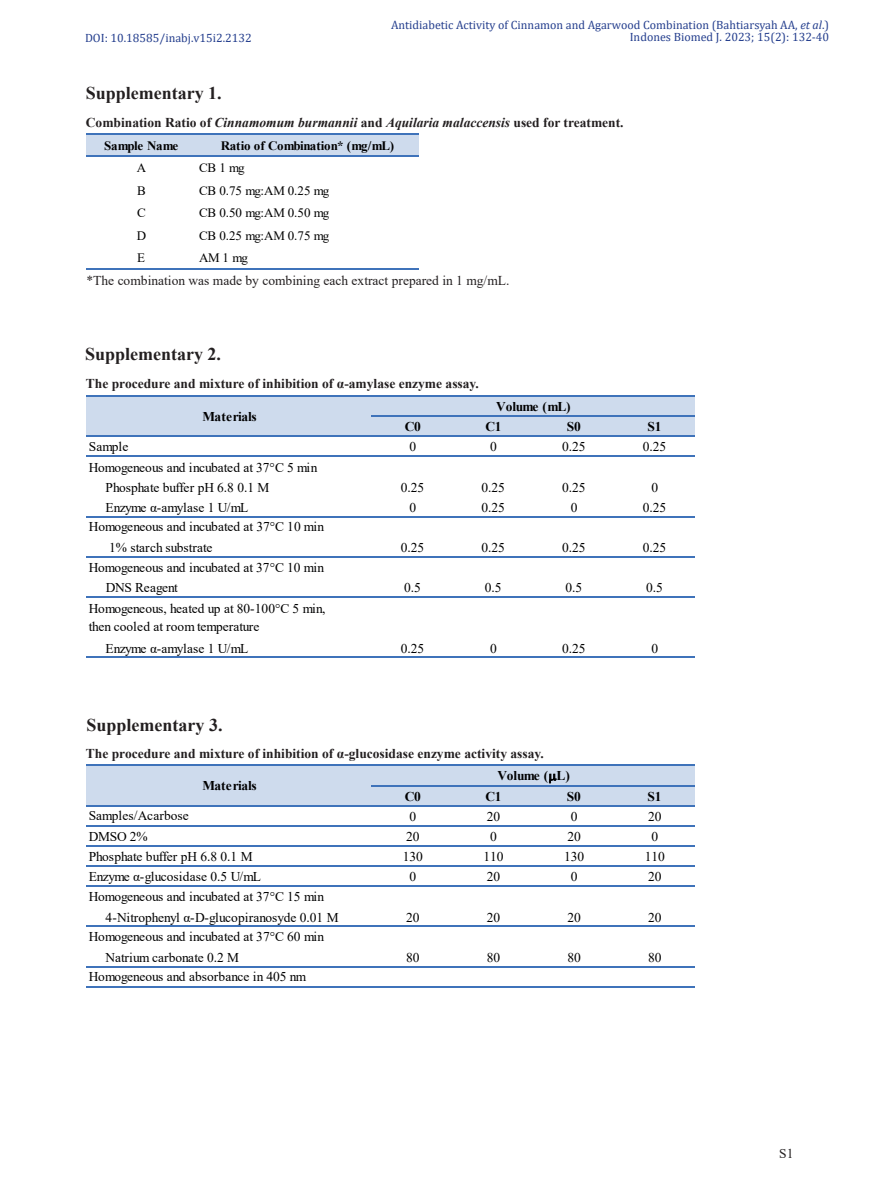
<style>
.page{position:relative;width:893px;height:1191px;background:#fff}
.page>*{position:absolute;margin:0;border:0;box-sizing:border-box;transform-origin:0 0}
.Figure_Legend{font:700 18px "Times New Roman";color:#231f20}
.Figure_Legend-2{font:700 13.5px "Times New Roman";color:#231f20}
.Figure_Legend-3{font:italic 700 13.5px "Times New Roman";color:#231f20}
.Figure_Legend-4{font:13.5px "Times New Roman";color:#231f20}
.t1{font:13.35px/20.1px "Times New Roman";color:#000001}
.t2{font:700 13.35px "Times New Roman";letter-spacing:-.02em;color:#000001}
.t3{font:13.35px "Times New Roman";letter-spacing:-.045em;color:#000001}
.t4{font:13.35px "Times New Roman";letter-spacing:-.02em;color:#000001}
.t5{font:700 13.35px "Times New Roman";letter-spacing:-.04em;color:#000001}
.t6{font:12.9px "Times New Roman";letter-spacing:-.02em;color:#000001}
.t7{font:700 12.9px "Times New Roman";letter-spacing:-.02em;color:#000001}
.t8{font:12px "Cambria";color:#253f8e}
.s1{font-style:italic}
.s2{font-style:normal}
</style>
<div class="page">
<div style="left:86px;top:134px;width:333px;height:23px;background:#cedbed"></div>
<hr style="left:86px;top:133px;width:333px;height:1px;background:#3f73ba">
<hr style="left:86px;top:155px;width:333px;height:2px;background:#3f73ba">
<hr style="left:86px;top:268px;width:333px;height:1px;background:#3f73ba">
<div style="left:86px;top:396px;width:609px;height:41px;background:#cedbed"></div>
<hr style="left:86px;top:395px;width:609px;height:1px;background:#3f73ba">
<hr style="left:372px;top:415px;width:323px;height:1px;background:#3f73ba">
<hr style="left:86px;top:435px;width:609px;height:2px;background:#3f73ba">
<hr style="left:86px;top:455px;width:609px;height:2px;background:#3f73ba">
<hr style="left:86px;top:516px;width:609px;height:1px;background:#3f73ba">
<hr style="left:86px;top:556px;width:609px;height:1px;background:#3f73ba">
<hr style="left:86px;top:596px;width:609px;height:1px;background:#3f73ba">
<hr style="left:86px;top:656px;width:609px;height:2px;background:#3f73ba">
<div style="left:86px;top:765px;width:609px;height:41px;background:#cedbed"></div>
<hr style="left:86px;top:765px;width:609px;height:1px;background:#3f73ba">
<hr style="left:372px;top:785px;width:323px;height:1px;background:#3f73ba">
<hr style="left:86px;top:805px;width:609px;height:1px;background:#3f73ba">
<hr style="left:86px;top:825px;width:609px;height:1px;background:#3f73ba">
<hr style="left:86px;top:845px;width:609px;height:1px;background:#3f73ba">
<hr style="left:86px;top:865px;width:609px;height:1px;background:#3f73ba">
<hr style="left:86px;top:885px;width:609px;height:2px;background:#3f73ba">
<hr style="left:86px;top:925px;width:609px;height:2px;background:#3f73ba">
<hr style="left:86px;top:966px;width:609px;height:1px;background:#3f73ba">
<hr style="left:86px;top:986px;width:609px;height:1px;background:#3f73ba">
<svg style="left:549px;top:774px;width:7px;height:9px"></svg>
<p class="t8" style="left:391px;top:18px;width:440px">Antidiabetic Activity of Cinnamon and Agarwood Combination (Bahtiarsyah AA, <span class="s1">et al</span>.)</p>
<p class="t8" style="left:85px;top:31px;width:168px">DOI: 10.18585/inabj.v15i2.2132</p>
<p class="t8" style="left:630px;top:30px;width:201px">Indones Biomed J. 2023; 15(2): 132-40</p>
<p class="Figure_Legend" style="left:86px;top:80px;width:138px">Supplementary 1.</p>
<p class="t7" style="left:104px;top:136px;width:76px">Sample Name</p>
<p class="t7" style="left:221px;top:136px;width:175px">Ratio of Combination* (mg/mL)</p>
<p class="t6" style="left:137px;top:159px;width:11px">A</p>
<p class="t6" style="left:199px;top:159px;width:47px">CB 1 mg</p>
<p class="t6" style="left:137px;top:181px;width:10px">B</p>
<p class="t6" style="left:199px;top:181px;width:132px">CB 0.75 mg:AM 0.25 mg</p>
<p class="t6" style="left:137px;top:204px;width:10px">C</p>
<p class="t6" style="left:199px;top:204px;width:132px">CB 0.50 mg:AM 0.50 mg</p>
<p class="t6" style="left:137px;top:226px;width:11px">D</p>
<p class="t6" style="left:199px;top:226px;width:132px">CB 0.25 mg:AM 0.75 mg</p>
<p class="t6" style="left:137px;top:249px;width:9px">E</p>
<p class="t6" style="left:199px;top:249px;width:50px">AM 1 mg</p>
<p class="Figure_Legend-4" style="left:87px;top:271px;width:424px">*The combination was made by combining each extract prepared in 1 mg/mL.</p>
<p class="Figure_Legend-3" style="left:86px;top:113px;width:539px"><span class="s2">Combination Ratio of</span> Cinnamomum burmannii <span class="s2">and</span> Aquilaria malaccensis <span class="s2">used for treatment.</span></p>
<p class="Figure_Legend" style="left:85px;top:341px;width:138px">Supplementary 2.</p>
<p class="Figure_Legend-2" style="left:86px;top:373px;width:395px">The procedure and mixture of inhibition of α-amylase enzyme assay.</p>
<p class="t1" style="left:89px;top:436px;width:41px">Sample</p>
<p class="t2" style="left:203px;top:406px;width:56px">Materials</p>
<p class="t1" style="left:106px;top:456px;width:213px;text-indent:-17px">Homogeneous and incubated at 37°C 5 min<br>Phosphate buffer pH 6.8 0.1 M</p>
<p class="t5" style="left:496px;top:396px;width:76px">Volume (mL)</p>
<p class="t2" style="left:405px;top:417px;width:18px">C0</p>
<p class="t2" style="left:485px;top:417px;width:18px">C1</p>
<p class="t2" style="left:567px;top:417px;width:16px">S0</p>
<p class="t2" style="left:647px;top:417px;width:16px">S1</p>
<p class="t1" style="left:409px;top:436px;width:8px">0</p>
<p class="t1" style="left:490px;top:436px;width:8px">0</p>
<p class="t1" style="left:562px;top:436px;width:25px">0.25</p>
<p class="t1" style="left:643px;top:436px;width:25px">0.25</p>
<p class="t1" style="left:401px;top:477px;width:25px">0.25</p>
<p class="t1" style="left:481px;top:477px;width:25px">0.25</p>
<p class="t1" style="left:562px;top:477px;width:25px">0.25</p>
<p class="t1" style="left:651px;top:477px;width:8px">0</p>
<p class="t3" style="left:106px;top:498px;width:144px">Enzyme α-amylase 1 U/mL</p>
<p class="t1" style="left:409px;top:497px;width:8px">0</p>
<p class="t1" style="left:481px;top:497px;width:25px">0.25</p>
<p class="t1" style="left:571px;top:497px;width:8px">0</p>
<p class="t1" style="left:643px;top:497px;width:25px">0.25</p>
<p class="t1" style="left:109px;top:537px;width:105px">1% starch substrate</p>
<p class="t1" style="left:401px;top:537px;width:25px">0.25</p>
<p class="t1" style="left:481px;top:537px;width:25px">0.25</p>
<p class="t1" style="left:562px;top:537px;width:25px">0.25</p>
<p class="t1" style="left:643px;top:537px;width:25px">0.25</p>
<p class="t4" style="left:106px;top:578px;width:74px">DNS Reagent</p>
<p class="t1" style="left:404px;top:577px;width:18px">0.5</p>
<p class="t1" style="left:485px;top:577px;width:18px">0.5</p>
<p class="t1" style="left:565px;top:577px;width:18px">0.5</p>
<p class="t1" style="left:646px;top:577px;width:18px">0.5</p>
<p class="t1" style="left:89px;top:516px;width:237px">Homogeneous and incubated at 37°C 10 min</p>
<p class="t1" style="left:89px;top:556px;width:237px">Homogeneous and incubated at 37°C 10 min</p>
<p class="t1" style="left:89px;top:599px;width:238px;line-height:17.4px">Homogeneous, heated up at 80-100°C 5 min, then cooled at room temperature</p>
<p class="t3" style="left:106px;top:639px;width:144px">Enzyme α-amylase 1 U/mL</p>
<p class="t1" style="left:401px;top:637px;width:25px">0.25</p>
<p class="t1" style="left:490px;top:637px;width:8px">0</p>
<p class="t1" style="left:562px;top:637px;width:25px">0.25</p>
<p class="t1" style="left:651px;top:637px;width:8px">0</p>
<p class="Figure_Legend" style="left:87px;top:712px;width:138px">Supplementary 3.</p>
<p class="Figure_Legend-2" style="left:86px;top:744px;width:459px">The procedure and mixture of inhibition of α-glucosidase enzyme activity assay.</p>
<p class="t2" style="left:497px;top:766px;width:74px">Volume ( L)</p>
<p class="t2" style="left:202px;top:776px;width:56px">Materials</p>
<p class="t1" style="left:89px;top:805px;width:165px">Samples/Acarbose<br>DMSO 2%<br>Phosphate buffer pH 6.8 0.1 M</p>
<p class="t2" style="left:405px;top:787px;width:18px">C0</p>
<p class="t2" style="left:485px;top:787px;width:18px">C1</p>
<p class="t2" style="left:567px;top:787px;width:16px">S0</p>
<p class="t2" style="left:647px;top:787px;width:16px">S1</p>
<p class="t1" style="left:409px;top:806px;width:8px">0</p>
<p class="t1" style="left:487px;top:806px;width:15px">20</p>
<p class="t1" style="left:571px;top:806px;width:8px">0</p>
<p class="t1" style="left:648px;top:806px;width:15px">20</p>
<p class="t1" style="left:406px;top:826px;width:15px">20</p>
<p class="t1" style="left:490px;top:826px;width:8px">0</p>
<p class="t1" style="left:567px;top:826px;width:15px">20</p>
<p class="t1" style="left:651px;top:826px;width:8px">0</p>
<p class="t1" style="left:403px;top:846px;width:22px">130</p>
<p class="t1" style="left:483px;top:846px;width:22px">110</p>
<p class="t1" style="left:564px;top:846px;width:22px">130</p>
<p class="t1" style="left:645px;top:846px;width:22px">110</p>
<p class="t1" style="left:409px;top:866px;width:8px">0</p>
<p class="t1" style="left:487px;top:866px;width:15px">20</p>
<p class="t1" style="left:571px;top:866px;width:8px">0</p>
<p class="t1" style="left:648px;top:866px;width:15px">20</p>
<p class="t1" style="left:89px;top:866px;width:237px">Enzyme α-glucosidase 0.5 U/mL<br>Homogeneous and incubated at 37°C 15 min</p>
<p class="t1" style="left:89px;top:926px;width:237px">Homogeneous and incubated at 37°C 60 min</p>
<p class="t1" style="left:89px;top:966px;width:219px">Homogeneous and absorbance in 405 nm</p>
<p class="t1" style="left:106px;top:906px;width:235px">4-Nitrophenyl α-D-glucopiranosyde 0.01 M</p>
<p class="t1" style="left:406px;top:906px;width:15px">20</p>
<p class="t1" style="left:487px;top:906px;width:15px">20</p>
<p class="t1" style="left:567px;top:906px;width:15px">20</p>
<p class="t1" style="left:648px;top:906px;width:15px">20</p>
<p class="t1" style="left:106px;top:947px;width:135px">Natrium carbonate 0.2 M</p>
<p class="t1" style="left:406px;top:947px;width:15px">80</p>
<p class="t1" style="left:487px;top:947px;width:15px">80</p>
<p class="t1" style="left:567px;top:947px;width:15px">80</p>
<p class="t1" style="left:648px;top:947px;width:15px">80</p>
<p class="Figure_Legend-4" style="left:779px;top:1144px;width:16px">S1</p>
</div>
